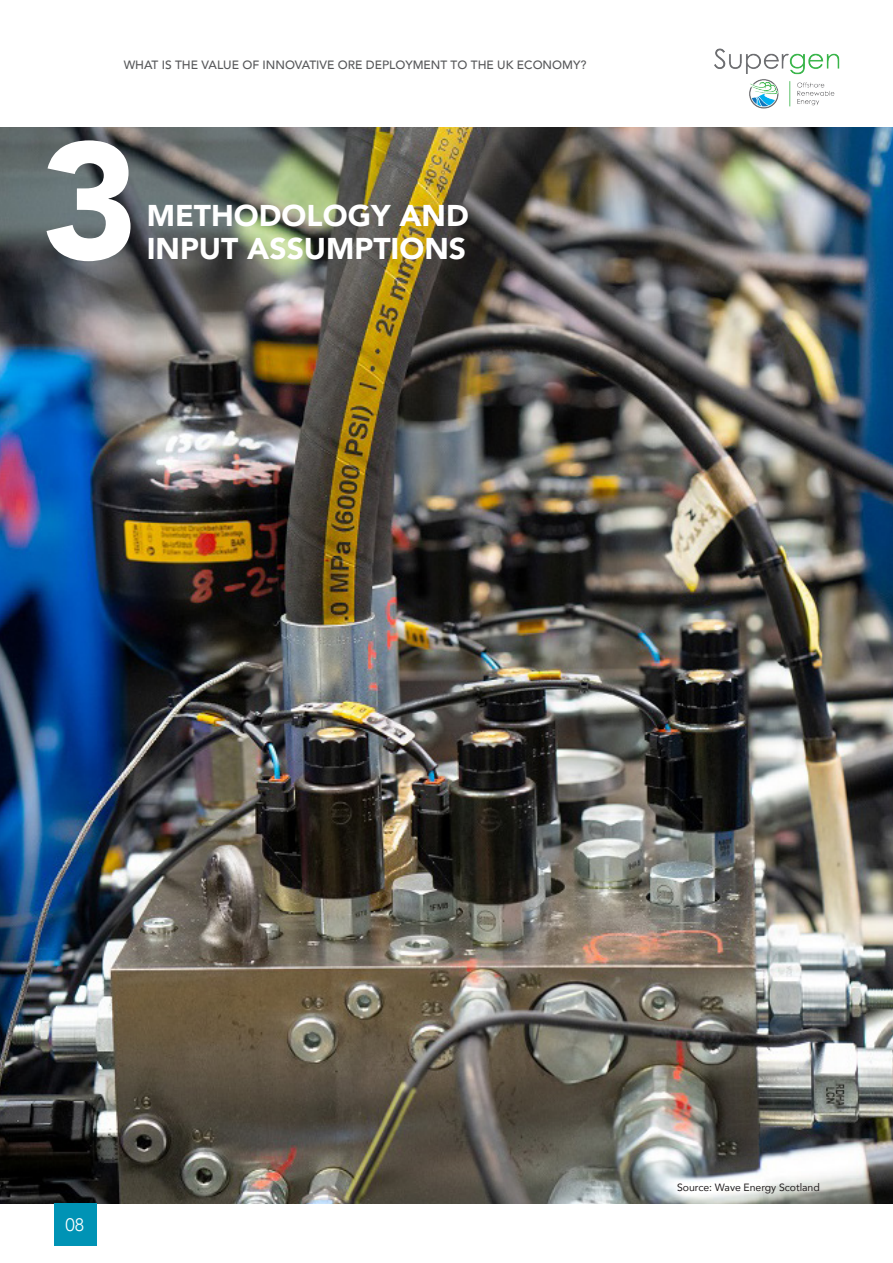
<style>
.page{position:relative;width:893px;height:1263px;background:#fff}
.page>*{position:absolute;margin:0;border:0;box-sizing:border-box;transform-origin:0 0}
.t1{font:900 165px "Avenir";color:#fff}
.t2{font:900 30px "Avenir";color:#fff}
.t3{font:300 18px "Avenir";color:#fff}
.t4{font:500 12px "Avenir";color:#57585a}
.t5{font:10.5px "Avenir";letter-spacing:-.005em;color:#231f20}
</style>
<div class="page">
<img style="left:0;top:128px;width:893px;height:1075px">
<img style="left:714px;top:48px;width:126px;height:61px">
<div style="left:54px;top:1203px;width:43px;height:43px;background:#0093b5"></div>
<p class="t4" style="left:124px;top:54px;width:464px">WHAT IS THE VALUE OF INNOVATIVE ORE DEPLOYMENT TO THE UK ECONOMY?</p>
<p class="t1" style="left:41px;top:60px;width:99px">3</p>
<p class="t2" style="left:147px;top:189px;width:324px">METHODOLOGY AND</p>
<p class="t2" style="left:147px;top:222px;width:321px">INPUT ASSUMPTIONS</p>
<p class="t3" style="left:65px;top:1214px;width:20px">08</p>
<p class="t5" style="left:677px;top:1179px;width:144px">Source: Wave Energy Scotland</p>
</div>
